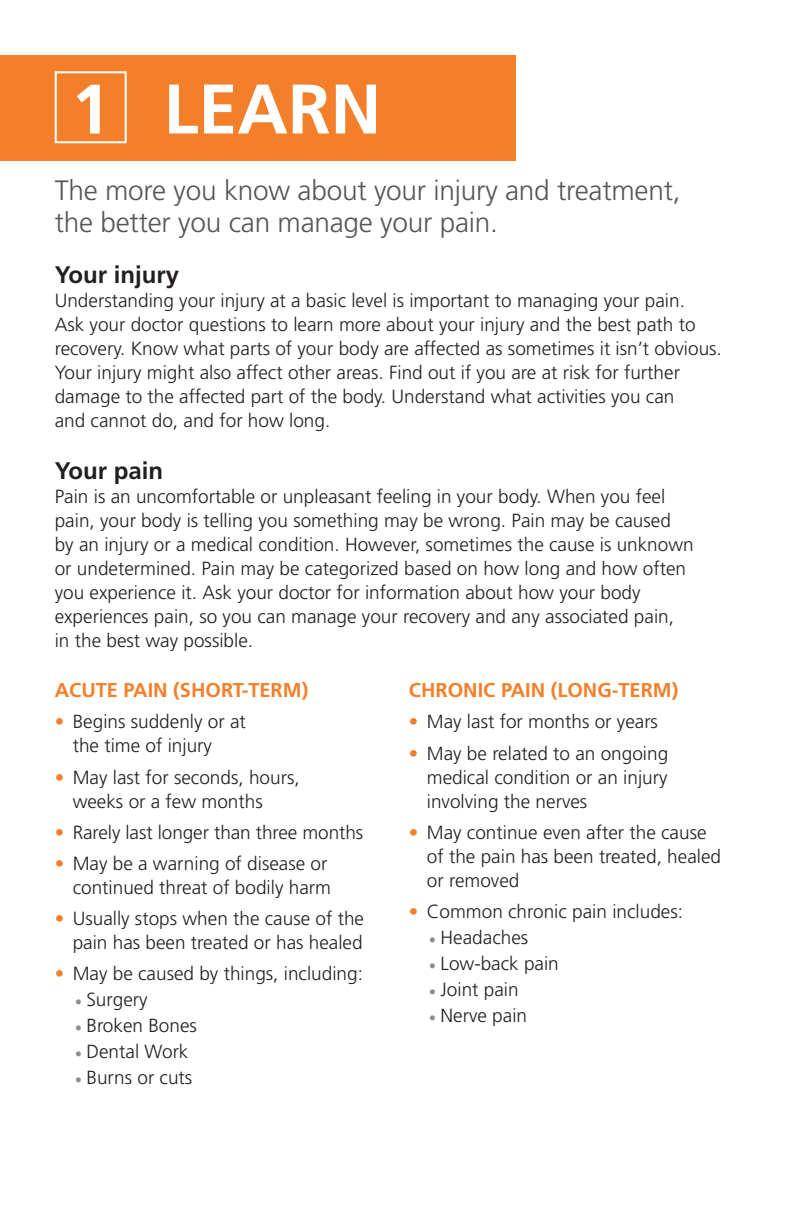
<style>
.page{position:relative;width:792px;height:1224px;background:#fff}
.page>*{position:absolute;margin:0;border:0;box-sizing:border-box;transform-origin:0 0}
.t1{font:700 70px "Frutiger LT Std";color:#fff}
.t2{font:300 28px/32px "Frutiger LT Std";letter-spacing:-.01em;color:#555659}
.t3{font:700 24px "Frutiger LT Std";color:#231f20}
.t4{font:700 20px "Frutiger LT Std";color:#f47f2a}
.t5{font:300 19px/24px "Frutiger LT Std";color:#231f20}
.s1{color:#f47f2a}
.s2{font-family:"Minion Pro";font-weight:400;color:#8c8c8f}
</style>
<div class="page">
<div style="left:0;top:55px;width:516px;height:106px;background:#f47f2a"></div>
<div style="left:55px;top:71px;width:72px;height:72px;border:2px solid #fff"></div>
<h1 class="t1" style="left:71px;top:68px;width:311px">1 LEARN</h1>
<h2 class="t2" style="left:55px;top:175px;width:627px">The more you know about your injury and treatment, the better you can manage your pain.</h2>
<p class="t3" style="left:55px;top:260px;width:126px">Your injury</p>
<p class="t5" style="left:55px;top:289px;width:669px">Understanding your injury at a basic level is important to managing your pain.<br>Ask your doctor questions to learn more about your injury and the best path to recovery. Know what parts of your body are affected as sometimes it isn’t obvious.<br>Your injury might also affect other areas. Find out if you are at risk for further damage to the affected part of the body. Understand what activities you can<br>and cannot do, and for how long.</p>
<p class="t3" style="left:55px;top:456px;width:110px">Your pain</p>
<p class="t5" style="left:55px;top:485px;width:641px">Pain is an uncomfortable or unpleasant feeling in your body. When you feel pain, your body is telling you something may be wrong. Pain may be caused by an injury or a medical condition. However, sometimes the cause is unknown or undetermined. Pain may be categorized based on how long and how often you experience it. Ask your doctor for information about how your body experiences pain, so you can manage your recovery and any associated pain,<br>in the best way possible.</p>
<p class="t4" style="left:55px;top:679px;width:255px">ACUTE PAIN (SHORT-TERM)</p>
<p class="t5" style="left:73px;top:710px;width:175px;text-indent:-18px"><span class="s1">•</span> Begins suddenly or at the time of injury</p>
<p class="t5" style="left:73px;top:765px;width:228px;text-indent:-18px"><span class="s1">•</span> May last for seconds, hours, weeks or a few months</p>
<p class="t5" style="left:55px;top:821px;width:310px"><span class="s1">•</span> Rarely last longer than three months</p>
<p class="t5" style="left:55px;top:852px;width:278px;text-align:right"><span class="s1">•</span> May be a warning of disease or continued threat of bodily harm</p>
<p class="t5" style="left:55px;top:907px;width:311px;text-align:right"><span class="s1">•</span> Usually stops when the cause of the pain has been treated or has healed</p>
<p class="t5" style="left:55px;top:962px;width:310px"><span class="s1">•</span> May be caused by things, including:</p>
<p class="t5" style="left:75px;top:988px;width:74px"><span class="s2">•</span> Surgery</p>
<p class="t5" style="left:75px;top:1014px;width:124px"><span class="s2">•</span> Broken Bones</p>
<p class="t5" style="left:75px;top:1040px;width:115px"><span class="s2">•</span> Dental Work</p>
<p class="t5" style="left:75px;top:1066px;width:119px"><span class="s2">•</span> Burns or cuts</p>
<p class="t4" style="left:409px;top:679px;width:271px">CHRONIC PAIN (LONG-TERM)</p>
<p class="t5" style="left:409px;top:710px;width:251px"><span class="s1">•</span> May last for months or years</p>
<p class="t5" style="left:427px;top:741px;width:243px;text-align:justify;text-indent:-18px"><span class="s1">•</span> May be related to an ongoing medical condition or an injury involving the nerves</p>
<p class="t5" style="left:427px;top:821px;width:296px;text-indent:-18px"><span class="s1">•</span> May continue even after the cause of the pain has been treated, healed or removed</p>
<p class="t5" style="left:409px;top:900px;width:276px"><span class="s1">•</span> Common chronic pain includes:</p>
<p class="t5" style="left:429px;top:926px;width:101px"><span class="s2">•</span> Headaches</p>
<p class="t5" style="left:429px;top:952px;width:131px"><span class="s2">•</span> Low-back pain</p>
<p class="t5" style="left:429px;top:978px;width:91px"><span class="s2">•</span> Joint pain</p>
<p class="t5" style="left:429px;top:1004px;width:100px"><span class="s2">•</span> Nerve pain</p>
</div>
